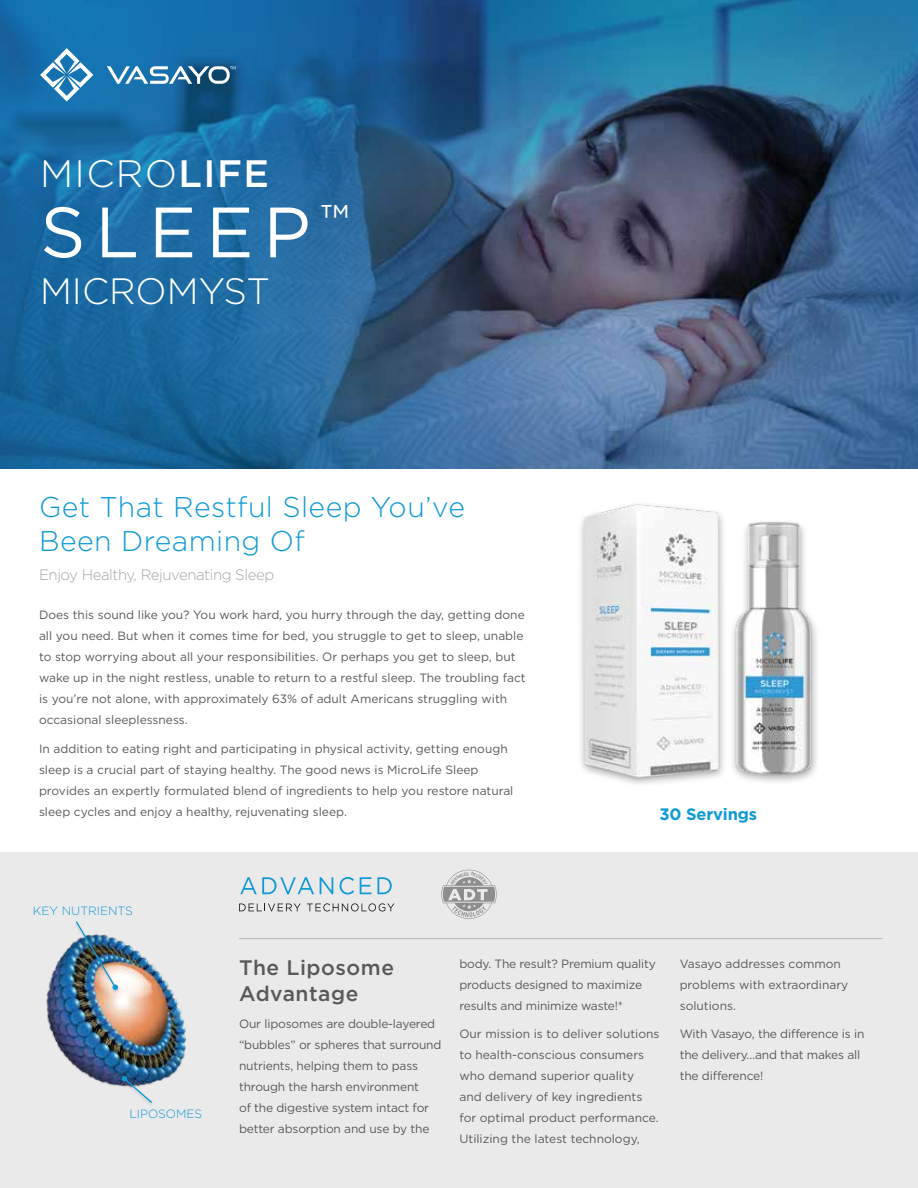
<style>
.page{position:relative;width:918px;height:1188px;background:#fff}
.page>*{position:absolute;margin:0;border:0;box-sizing:border-box;transform-origin:0 0}
.t1{font:71.1px "Gotham";letter-spacing:.135em;color:#fff}
.t2{font:300 38.1px "Gotham";letter-spacing:.035em;color:#fff}
.t3{font:300 36.75px "Gotham";color:#fff}
.t4{font:300 28.5px/34.2px "Gotham";letter-spacing:.015em;color:#0f9ad6}
.t5{font:500 21px/25.5px "Gotham";letter-spacing:.025em;color:#58595b}
.t6{font:700 16.5px "Gotham";letter-spacing:-.01em;color:#0f9ad6}
.t7{font:300 15px "Gotham";letter-spacing:-.03em;color:#a4a5a7}
.t8{font:12px/21px "Gotham";color:#58595b}
.t9{font:300 12px "Gotham";color:#0f9ad6}
.s1{font-weight:500}
</style>
<div class="page">
<img style="left:534px;top:0;width:384px;height:469px">
<svg style="left:0;top:0;width:534px;height:469px;background:#236496"></svg>
<div style="left:0;top:852px;width:918px;height:336px;background:#eaeaea"></div>
<svg style="left:240px;top:877px;width:74px;height:17px"></svg>
<svg style="left:320px;top:877px;width:13px;height:17px"></svg>
<svg style="left:340px;top:877px;width:14px;height:18px"></svg>
<svg style="left:360px;top:877px;width:11px;height:17px"></svg>
<svg style="left:377px;top:877px;width:15px;height:17px"></svg>
<svg style="left:239px;top:904px;width:62px;height:7px"></svg>
<svg style="left:307px;top:903px;width:87px;height:9px"></svg>
<hr style="left:239px;top:938px;width:644px;height:1px;background:#bcbec0">
<svg style="left:40px;top:48px;width:53px;height:54px"></svg>
<svg style="left:107px;top:66px;width:129px;height:18px"></svg>
<img style="left:46px;top:940px;width:141px;height:147px">
<div style="left:73px;top:920px;width:48px;height:74px;background:#000;opacity:.17"></div>
<img style="left:74px;top:920px;width:44px;height:70px">
<div style="left:119px;top:1074px;width:36px;height:33px;background:#000;opacity:.17"></div>
<svg style="left:122px;top:1076px;width:32px;height:29px"></svg>
<img style="left:581px;top:504px;width:236px;height:280px">
<svg style="left:441px;top:870px;width:56px;height:49px"></svg>
<h2 class="t2" style="left:40px;top:149px;width:230px">MICRO<span class="s1">LIFE</span></h2>
<h1 class="t1" style="left:40px;top:187px;width:310px">SLEEP<sup>™</sup></h1>
<h3 class="t3" style="left:40px;top:268px;width:232px">MICROMYST</h3>
<h3 class="t4" style="left:39px;top:489px;width:428px">Get That Restful Sleep You’ve<br>Been Dreaming Of</h3>
<p class="t7" style="left:39px;top:565px;width:237px">Enjoy Healthy, Rejuvenating Sleep</p>
<p class="t8" style="left:39px;top:604px;width:488px">Does this sound like you? You work hard, you hurry through the day, getting done all you need. But when it comes time for bed, you struggle to get to sleep, unable to stop worrying about all your responsibilities. Or perhaps you get to sleep, but wake up in the night restless, unable to return to a restful sleep. The troubling fact is you’re not alone, with approximately 63% of adult Americans struggling with occasional sleeplessness.</p>
<p class="t8" style="left:39px;top:738px;width:476px">In addition to eating right and participating in physical activity, getting enough sleep is a crucial part of staying healthy. The good news is MicroLife Sleep provides an expertly formulated blend of ingredients to help you restore natural sleep cycles and enjoy a healthy, rejuvenating sleep.</p>
<p class="t9" style="left:33px;top:903px;width:101px">KEY NUTRIENTS</p>
<h3 class="t6" style="left:659px;top:803px;width:99px">30 Servings</h3>
<p class="t9" style="left:129px;top:1106px;width:74px">LIPOSOMES</p>
<h3 class="t5" style="left:239px;top:955px;width:156px">The Liposome<br>Advantage</h3>
<p class="t8" style="left:239px;top:1013px;width:204px">Our liposomes are double-layered “bubbles” or spheres that surround nutrients, helping them to pass through the harsh environment<br>of the digestive system intact for better absorption and use by the</p>
<p class="t8" style="left:459px;top:953px;width:198px">body. The result? Premium quality products designed to maximize results and minimize waste!*</p>
<p class="t8" style="left:459px;top:1023px;width:202px">Our mission is to deliver solutions to health-conscious consumers who demand superior quality<br>and delivery of key ingredients for optimal product performance.<br>Utilizing the latest technology,</p>
<p class="t8" style="left:680px;top:953px;width:170px">Vasayo addresses common problems with extraordinary solutions.</p>
<p class="t8" style="left:680px;top:1023px;width:186px">With Vasayo, the difference is in the delivery…and that makes all the difference!</p>
</div>
